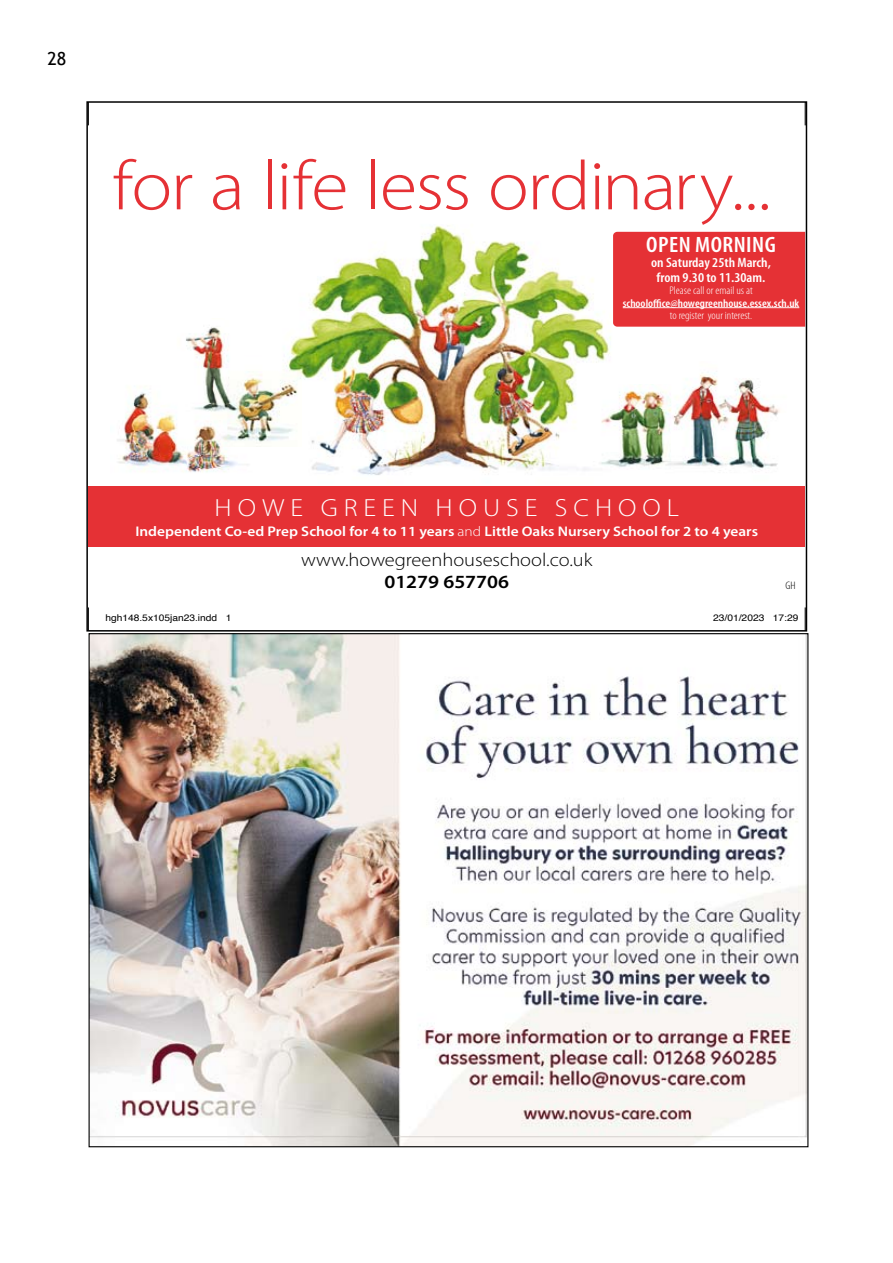
<style>
.page{position:relative;width:893px;height:1263px;background:#fff}
.page>*{position:absolute;margin:0;border:0;box-sizing:border-box;transform-origin:0 0}
.t1{font:300 70.05px "Myriad Pro";letter-spacing:-.02em;color:#e53135;scale:1.09 1}
.t2{font:300 24.9px "Myriad Pro";letter-spacing:.22em;color:#fff;scale:1.09 1}
.t3{font:600 condensed 22.35px "Myriad Pro";letter-spacing:.02em;color:#fff;scale:1.09 1}
.t4{font:300 18.75px "Myriad Pro";color:#000;scale:1.09 1}
.t5{font:600 18.75px "Myriad Pro";color:#000;scale:1.09 1}
.t6{font:18px "Trebuchet MS";color:#000}
.t7{font:600 13.95px "Myriad Pro";color:#fff;scale:1.09 1}
.t8{font:600 condensed 13.65px/14.9px "Myriad Pro";color:#fff;text-align:center;scale:1.09 1}
.t9{font:300 condensed 11.1px "Myriad Pro";color:#fff;scale:1.09 1}
.t10{font:600 condensed 11.1px "Myriad Pro";color:#fff;scale:1.09 1}
.t11{font:300 condensed 10.95px "Myriad Pro";color:#000;scale:1.09 1}
.t12{font:9.3px "Helvetica";color:#000;scale:1.09 1}
.s1{font-weight:300}
</style>
<div class="page">
<img style="left:91px;top:635px;width:715px;height:510px">
<img style="left:652px;top:373px;width:128px;height:96px">
<img style="left:636px;top:385px;width:47px;height:84px">
<img style="left:290px;top:225px;width:346px;height:250px">
<div style="left:88px;top:486px;width:717px;height:60px;background:#e53135"></div>
<img style="left:117px;top:327px;width:144px;height:145px">
<img style="left:211px;top:356px;width:91px;height:90px">
<div style="left:613px;top:232px;width:192px;height:95px;background:#e53135"></div>
<hr style="left:623px;top:307px;width:176px;height:1px;background:#fff">
<svg style="left:88px;top:103px;width:1px;height:22px"></svg>
<svg style="left:88px;top:607px;width:1px;height:23px"></svg>
<p class="t6" style="left:48px;top:47px;width:20px">28</p>
<h1 class="t1" style="left:112px;top:147px;width:606px">for a life less ordinary...</h1>
<h3 class="t3" style="left:646px;top:232px;width:121px">OPEN MORNING</h3>
<p class="t8" style="left:651px;top:255px;width:111px">on Saturday 25th March, from 9.30 to 11.30am.</p>
<p class="t9" style="left:669px;top:285px;width:78px">Please call or email us at</p>
<p class="t10" style="left:623px;top:297px;width:163px">schooloffice@howegreenhouse.essex.sch.uk</p>
<p class="t9" style="left:670px;top:309px;width:77px">to register your interest.</p>
<h2 class="t2" style="left:215px;top:494px;width:427px">HOWE GREEN HOUSE SCHOOL</h2>
<p class="t7" style="left:135px;top:522px;width:573px">Independent Co-ed Prep School for 4 to 11 years <span class="s1">and</span> Little Oaks Nursery School for 2 to 4 years</p>
<h3 class="t4" style="left:301px;top:550px;width:269px">www.howegreenhouseschool.co.uk</h3>
<h3 class="t5" style="left:384px;top:570px;width:116px">01279 657706</h3>
<p class="t11" style="left:785px;top:580px;width:11px">GH</p>
<p class="t12" style="left:105px;top:611px;width:117px">hgh148.5x105jan23.indd 1</p>
<p class="t12" style="left:713px;top:611px;width:80px">23/01/2023 17:29</p>
</div>
